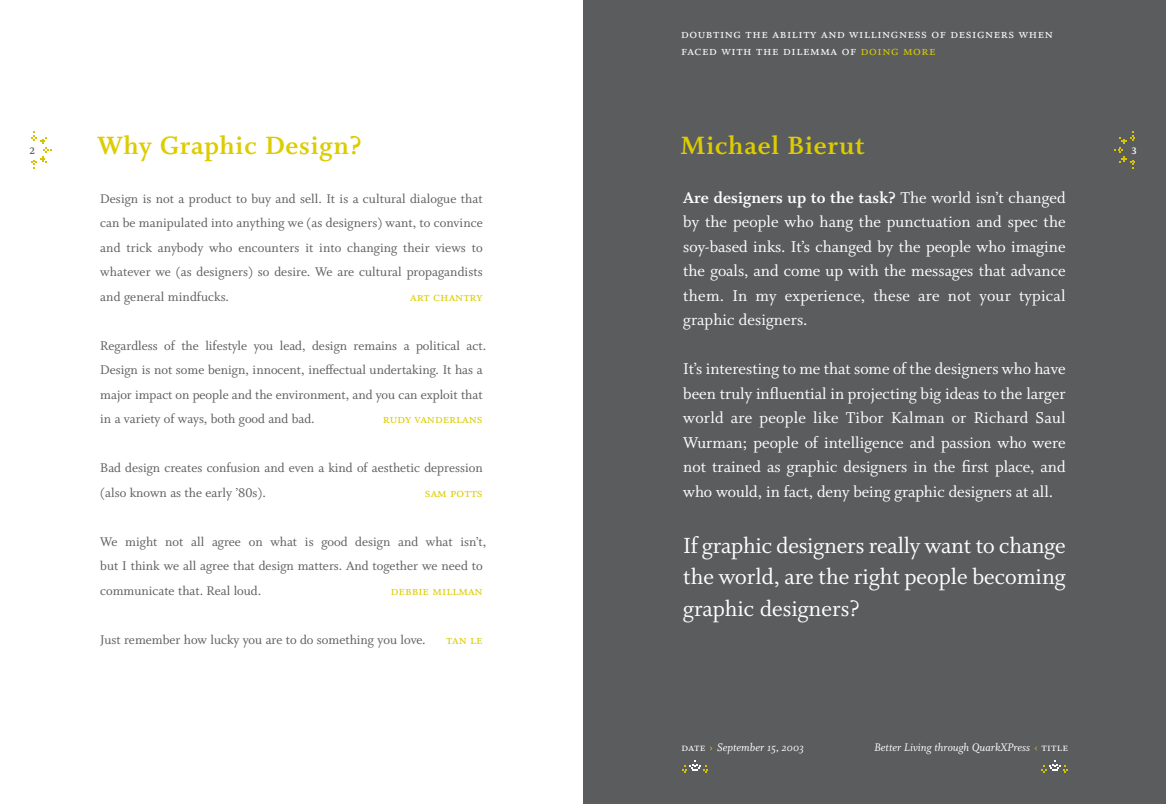
<style>
.page{position:relative;width:1166px;height:804px;background:#fff}
.page>*{position:absolute;margin:0;border:0;box-sizing:border-box;transform-origin:0 0}
.t1{font:28px "Whitman Bold Os F";letter-spacing:.025em;color:#dccc00}
.t2{font:24.5px/31.5px "Whitman Roman LF";color:#fff;text-align:justify}
.t3{font:17.5px/24.5px "Whitman Roman LF";color:#fff;text-align:justify}
.t4{font:17.5px "Whitman Bold Os F";letter-spacing:.005em;color:#fff}
.t5{font:14px/24.5px "Whitman Roman LF";color:#5b5c5e}
.t6{font:14px/17.5px "Whitman Small Caps Os F";letter-spacing:.045em;color:#fff}
.t7{font:14px "Whitman Small Caps Os F";color:#dccc00}
.t8{font:12.25px "Whitman Italic Os F";color:#fff}
.t9{font:10.5px "Whitman Bold LF";color:#fff}
.t10{font:10.5px "Whitman Bold LF";color:#5b5c5e}
.s1{color:#dccc00}
.s2{font-family:"Whitman Roman LF"}
.s3{font-family:"Whitman Small Caps Os F"}
.s4{font-family:"Whitman Small Caps Os F";color:#dccc00}
.s5{font-family:"Whitman Small Caps Os F";color:#d7c300}
</style>
<div class="page">
<div style="left:583px;top:0;width:583px;height:803px;background:#5b5c5e"></div>
<svg style="left:1114px;top:131px;width:21px;height:37px"></svg>
<svg style="left:682px;top:760px;width:26px;height:12px"></svg>
<svg style="left:1041px;top:760px;width:26px;height:12px"></svg>
<svg style="left:31px;top:131px;width:21px;height:37px"></svg>
<p class="t10" style="left:29px;top:146px;width:7px">2</p>
<h1 class="t1" style="left:97px;top:135px;width:266px">Why Graphic Design?</h1>
<p class="t5" style="left:100px;top:187px;width:384px;text-align:justify">Design is not a product to buy and sell. It is a cultural dialogue that can be manipulated into anything we (as designers) want, to convince and trick anybody who encounters it into changing their views to whatever we (as designers) so desire. We are cultural propagandists and general mindfucks.</p>
<p class="t5" style="left:100px;top:334px;width:387px">Regardless of the lifestyle you lead, design remains a political act.<br>Design is not some benign, innocent, ine≠ectual undertaking. It has a major impact on people and the environment, and you can exploit that in a variety of ways, both good and bad.</p>
<p class="t5" style="left:100px;top:457px;width:384px">Bad design creates confusion and even a kind of aesthetic depression (also known as the early ’80s).</p>
<p class="t5" style="left:100px;top:530px;width:387px">We might not all agree on what is good design and what isn’t, but I think we all agree that design matters. And together we need to communicate that. Real loud.</p>
<p class="t5" style="left:100px;top:628px;width:327px">Just remember how lucky you are to do something you love.</p>
<p class="t7" style="left:410px;top:287px;width:74px">art chantry</p>
<p class="t7" style="left:383px;top:410px;width:101px">rudy vanderlans</p>
<p class="t7" style="left:425px;top:483px;width:59px">sam potts</p>
<p class="t7" style="left:391px;top:581px;width:93px">debbie millman</p>
<p class="t7" style="left:446px;top:630px;width:38px">tan le</p>
<p class="t6" style="left:681px;top:24px;width:373px">doubting the ability and willingness of designers when faced with the dilemma of <span class="s1">doing more</span></p>
<h1 class="t1" style="left:680px;top:135px;width:186px">Michael Bierut</h1>
<p class="t4" style="left:683px;top:191px;width:384px">Are designers up to the task? <span class="s2">The world isn’t changed</span></p>
<p class="t3" style="left:683px;top:211px;width:384px">by the people who hang the punctuation and spec the soy-based inks. It’s changed by the people who imagine the goals, and come up with the messages that advance them. In my experience, these are not your typical graphic designers.</p>
<p class="t3" style="left:683px;top:358px;width:384px">It’s interesting to me that some of the designers who have been truly influential in projecting big ideas to the larger world are people like Tibor Kalman or Richard Saul Wurman; people of intelligence and passion who were not trained as graphic designers in the first place, and who would, in fact, deny being graphic designers at all.</p>
<h2 class="t2" style="left:683px;top:532px;width:384px">If graphic designers really want to change the world, are the right people becoming graphic designers?</h2>
<p class="t8" style="left:681px;top:742px;width:124px"><span class="s3">date</span> <span class="s4">›</span> September 15, 2003</p>
<p class="t8" style="left:874px;top:742px;width:195px">Better Living through QuarkXPress <span class="s5">‹</span> <span class="s3">title</span></p>
<p class="t9" style="left:1131px;top:146px;width:7px">3</p>
</div>
